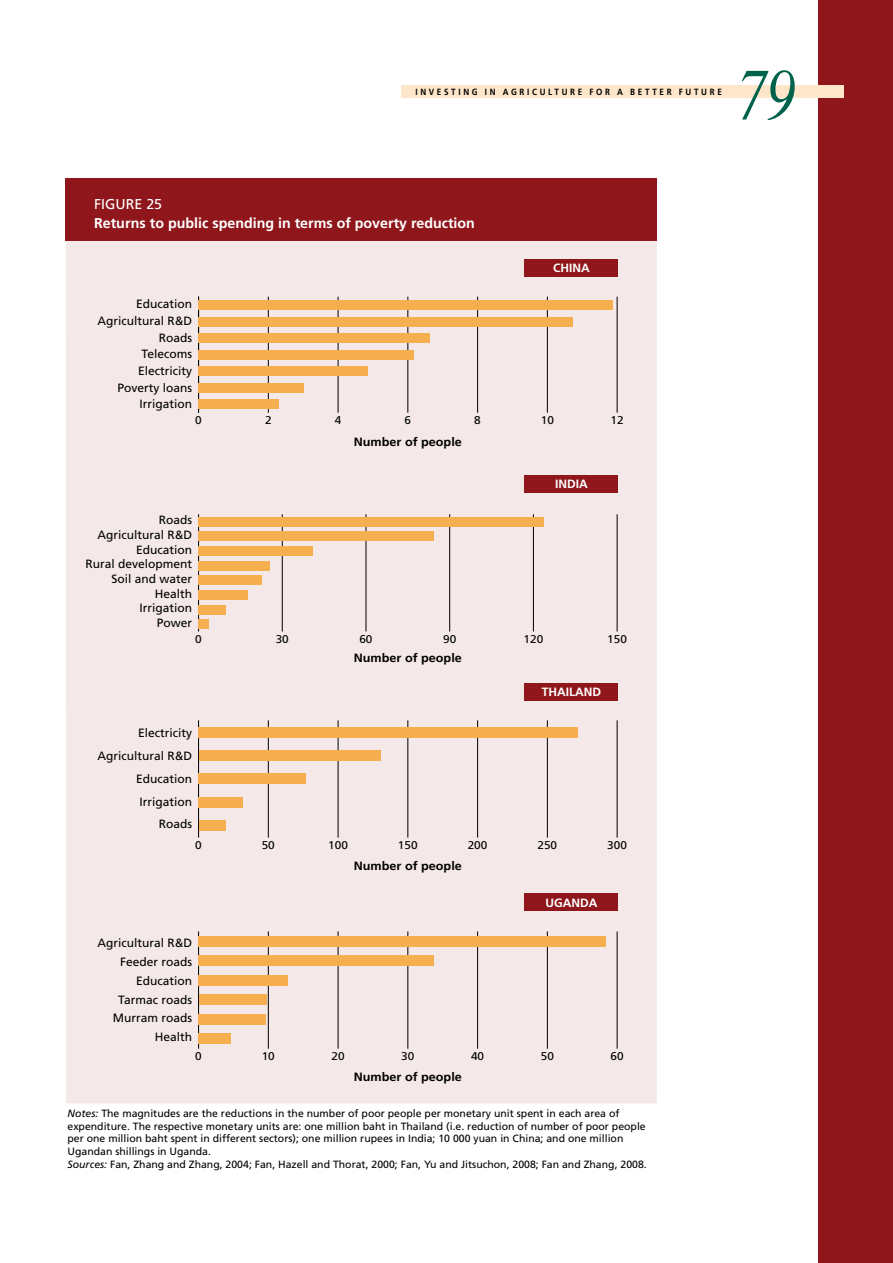
<style>
.page{position:relative;width:893px;height:1263px;background:#fff}
.page>*{position:absolute;margin:0;border:0;box-sizing:border-box;transform-origin:0 0}
.t1{font:italic 72px "Times";color:#00624b;scale:.8 1}
.t2{font:700 14.25px "Frutiger LT Std";color:#fff}
.t3{font:14.25px "Frutiger LT Std";color:#fff}
.t4{font:12px/14.7px "Frutiger LT Std";color:#000;text-align:right}
.t5{font:700 12px "Frutiger LT Std";color:#000;scale:1.05 1}
.t6{font:700 12px "Frutiger LT Std";color:#fff}
.t7{font:11.25px "Frutiger LT Std";color:#000;scale:1.05 1}
.t8{font:10.5px/12.6px "Frutiger LT Std";color:#000}
.t9{font:700 9px "Frutiger LT Std";letter-spacing:.33em;color:#000;scale:.9 1}
.s1{font-style:italic}
</style>
<div class="page">
<div style="left:819px;top:0;width:74px;height:1263px;background:#8f161b"></div>
<div style="left:402px;top:85px;width:442px;height:13px;background:#fde6ca"></div>
<div style="left:66px;top:182px;width:591px;height:921px;background:#f4e8e8"></div>
<div style="left:66px;top:178px;width:591px;height:63px;background:#8f161b"></div>
<div style="left:525px;top:259px;width:93px;height:17px;background:#8f161b"></div>
<div style="left:525px;top:475px;width:93px;height:17px;background:#8f161b"></div>
<div style="left:525px;top:683px;width:93px;height:17px;background:#8f161b"></div>
<div style="left:525px;top:894px;width:93px;height:17px;background:#8f161b"></div>
<hr style="left:268px;top:297px;width:1px;height:116px;background:#000">
<hr style="left:338px;top:297px;width:1px;height:116px;background:#000">
<hr style="left:408px;top:297px;width:1px;height:116px;background:#000">
<hr style="left:477px;top:297px;width:1px;height:116px;background:#000">
<hr style="left:547px;top:297px;width:1px;height:116px;background:#000">
<hr style="left:617px;top:297px;width:1px;height:116px;background:#000">
<hr style="left:198px;top:297px;width:1px;height:116px;background:#000">
<div style="left:199px;top:300px;width:414px;height:10px;background:#f6af4e"></div>
<div style="left:199px;top:317px;width:374px;height:9px;background:#f6af4e"></div>
<div style="left:199px;top:333px;width:231px;height:10px;background:#f6af4e"></div>
<div style="left:199px;top:350px;width:215px;height:10px;background:#f6af4e"></div>
<div style="left:199px;top:366px;width:169px;height:10px;background:#f6af4e"></div>
<div style="left:199px;top:383px;width:105px;height:10px;background:#f6af4e"></div>
<div style="left:199px;top:399px;width:80px;height:10px;background:#f6af4e"></div>
<hr style="left:198px;top:514px;width:1px;height:117px;background:#000">
<hr style="left:282px;top:514px;width:1px;height:117px;background:#000">
<hr style="left:366px;top:514px;width:1px;height:117px;background:#000">
<hr style="left:449px;top:514px;width:1px;height:117px;background:#000">
<hr style="left:533px;top:514px;width:1px;height:117px;background:#000">
<hr style="left:617px;top:514px;width:1px;height:117px;background:#000">
<div style="left:199px;top:517px;width:345px;height:9px;background:#f6af4e"></div>
<div style="left:199px;top:532px;width:235px;height:9px;background:#f6af4e"></div>
<div style="left:199px;top:546px;width:114px;height:10px;background:#f6af4e"></div>
<div style="left:199px;top:561px;width:71px;height:9px;background:#f6af4e"></div>
<div style="left:199px;top:575px;width:63px;height:10px;background:#f6af4e"></div>
<div style="left:199px;top:590px;width:49px;height:9px;background:#f6af4e"></div>
<div style="left:199px;top:605px;width:27px;height:9px;background:#f6af4e"></div>
<div style="left:199px;top:619px;width:10px;height:10px;background:#f6af4e"></div>
<hr style="left:198px;top:720px;width:1px;height:117px;background:#000">
<hr style="left:268px;top:720px;width:1px;height:117px;background:#000">
<hr style="left:338px;top:720px;width:1px;height:117px;background:#000">
<hr style="left:408px;top:720px;width:1px;height:117px;background:#000">
<hr style="left:477px;top:720px;width:1px;height:117px;background:#000">
<hr style="left:547px;top:720px;width:1px;height:117px;background:#000">
<hr style="left:617px;top:720px;width:1px;height:117px;background:#000">
<div style="left:199px;top:727px;width:379px;height:10px;background:#f6af4e"></div>
<div style="left:199px;top:750px;width:181px;height:11px;background:#f6af4e"></div>
<div style="left:199px;top:774px;width:107px;height:10px;background:#f6af4e"></div>
<div style="left:199px;top:797px;width:44px;height:10px;background:#f6af4e"></div>
<div style="left:199px;top:821px;width:27px;height:10px;background:#f6af4e"></div>
<hr style="left:198px;top:931px;width:1px;height:118px;background:#000">
<hr style="left:268px;top:931px;width:1px;height:118px;background:#000">
<hr style="left:338px;top:931px;width:1px;height:118px;background:#000">
<hr style="left:408px;top:931px;width:1px;height:118px;background:#000">
<hr style="left:477px;top:931px;width:1px;height:118px;background:#000">
<hr style="left:547px;top:931px;width:1px;height:118px;background:#000">
<hr style="left:617px;top:931px;width:1px;height:118px;background:#000">
<div style="left:199px;top:936px;width:407px;height:10px;background:#f6af4e"></div>
<div style="left:199px;top:956px;width:235px;height:10px;background:#f6af4e"></div>
<div style="left:199px;top:975px;width:89px;height:10px;background:#f6af4e"></div>
<div style="left:199px;top:995px;width:67px;height:10px;background:#f6af4e"></div>
<div style="left:199px;top:1014px;width:67px;height:10px;background:#f6af4e"></div>
<div style="left:199px;top:1034px;width:32px;height:10px;background:#f6af4e"></div>
<p class="t9" style="left:415px;top:86px;width:342px">Investi ng i n agri culture for a better future</p>
<h1 class="t1" style="left:738px;top:32px;width:74px">79</h1>
<h2 class="t3" style="left:94px;top:195px;width:70px">FIGURE 25</h2>
<h2 class="t2" style="left:94px;top:215px;width:382px">Returns to public spending in terms of poverty reduction</h2>
<p class="t4" style="left:97px;top:296px;width:96px;line-height:16.6px">Education<br>Agricultural R&amp;D<br>Roads<br>Telecoms<br>Electricity<br>Poverty loans<br>Irrigation</p>
<p class="t6" style="left:553px;top:261px;width:38px">CHINA</p>
<p class="t7" style="left:195px;top:414px;width:8px">0</p>
<p class="t7" style="left:265px;top:414px;width:8px">2</p>
<p class="t7" style="left:335px;top:414px;width:8px">4</p>
<p class="t7" style="left:405px;top:414px;width:8px">6</p>
<p class="t7" style="left:474px;top:414px;width:8px">8</p>
<p class="t7" style="left:541px;top:414px;width:14px">10</p>
<p class="t7" style="left:610px;top:414px;width:14px">12</p>
<p class="t4" style="left:85px;top:513px;width:108px">Roads<br>Agricultural R&amp;D<br>Education<br>Rural development<br>Soil and water<br>Health<br>Irrigation<br>Power</p>
<p class="t5" style="left:354px;top:435px;width:104px">Number of people</p>
<p class="t6" style="left:555px;top:477px;width:34px">INDIA</p>
<p class="t7" style="left:195px;top:632px;width:8px">0</p>
<p class="t7" style="left:276px;top:632px;width:14px">30</p>
<p class="t7" style="left:359px;top:632px;width:14px">60</p>
<p class="t7" style="left:443px;top:632px;width:14px">90</p>
<p class="t7" style="left:524px;top:632px;width:20px">120</p>
<p class="t7" style="left:607px;top:632px;width:20px">150</p>
<p class="t4" style="left:97px;top:721px;width:96px;line-height:23px">Electricity<br>Agricultural R&amp;D<br>Education<br>Irrigation<br>Roads</p>
<p class="t5" style="left:354px;top:651px;width:104px">Number of people</p>
<p class="t6" style="left:542px;top:685px;width:61px">THAILAND</p>
<p class="t7" style="left:195px;top:839px;width:8px">0</p>
<p class="t7" style="left:262px;top:839px;width:14px">50</p>
<p class="t7" style="left:328px;top:839px;width:20px">100</p>
<p class="t7" style="left:398px;top:839px;width:20px">150</p>
<p class="t7" style="left:468px;top:839px;width:20px">200</p>
<p class="t7" style="left:537px;top:839px;width:20px">250</p>
<p class="t7" style="left:607px;top:839px;width:20px">300</p>
<p class="t4" style="left:97px;top:934px;width:96px;line-height:18.8px">Agricultural R&amp;D<br>Feeder roads<br>Education<br>Tarmac roads<br>Murram roads<br>Health</p>
<p class="t5" style="left:354px;top:859px;width:104px">Number of people</p>
<p class="t6" style="left:545px;top:895px;width:53px">UGANDA</p>
<p class="t7" style="left:195px;top:1050px;width:8px">0</p>
<p class="t7" style="left:262px;top:1050px;width:14px">10</p>
<p class="t7" style="left:331px;top:1050px;width:14px">20</p>
<p class="t7" style="left:401px;top:1050px;width:14px">30</p>
<p class="t7" style="left:471px;top:1050px;width:14px">40</p>
<p class="t7" style="left:541px;top:1050px;width:14px">50</p>
<p class="t7" style="left:610px;top:1050px;width:14px">60</p>
<p class="t5" style="left:354px;top:1070px;width:104px">Number of people</p>
<p class="t8" style="left:68px;top:1107px;width:581px"><span class="s1">Notes:</span> The magnitudes are the reductions in the number of poor people per monetary unit spent in each area of expenditure. The respective monetary units are: one million baht in Thailand (i.e. reduction of number of poor people per one million baht spent in different sectors); one million rupees in India; 10 000 yuan in China; and one million Ugandan shillings in Uganda.<br><span class="s1">Sources:</span> Fan, Zhang and Zhang, 2004; Fan, Hazell and Thorat, 2000; Fan, Yu and Jitsuchon, 2008; Fan and Zhang, 2008.</p>
</div>
